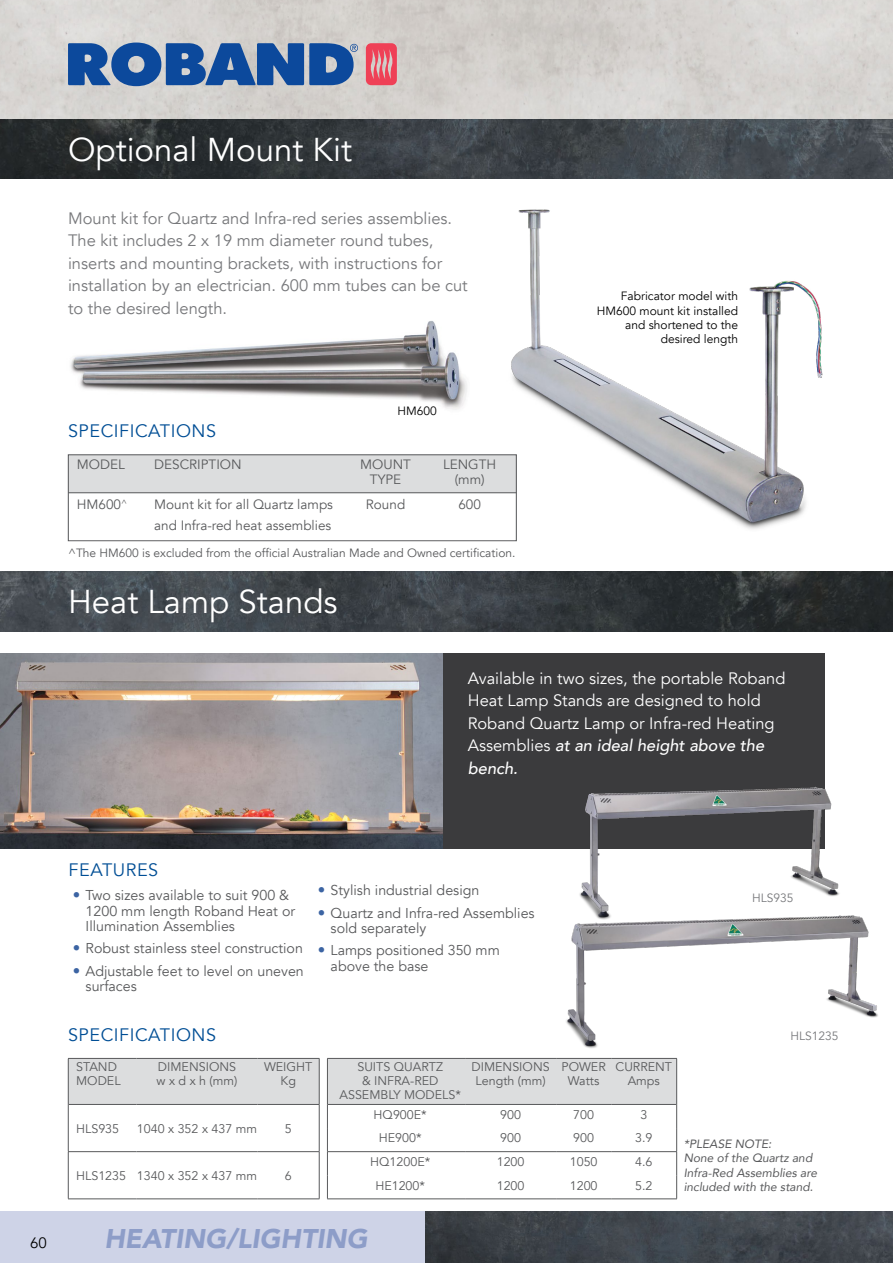
<style>
.page{position:relative;width:893px;height:1263px;background:#fff}
.page>*{position:absolute;margin:0;border:0;box-sizing:border-box;transform-origin:0 0}
.Equip_head{font:33px "Avenir";color:#fff}
.TABS{font:italic 900 27px "Avenir";color:#8d9dc8}
.FEATURES___SPECS{font:18px "Avenir";letter-spacing:.03em;color:#004e95}
.Intro_text{font:16.5px/22.5px "Avenir";color:#77787b}
.Intro_text-2{font:16.5px/22.5px "Avenir";color:#fff}
.t1{font:15px "Avenir";color:#000}
.t2{font:14.25px/15.8px "Avenir";color:#58595b}
.table_data{font:13.5px/21px "Avenir";color:#58595b}
.table_headings{font:13.5px/15px "Avenir";color:#58595b;text-align:center}
.table_headings-2{font:12.45px/14px "Avenir";color:#58595b;text-align:center}
.table_data-2{font:12.45px "Avenir";color:#58595b}
.Image_captions{font:12px/14.4px "Avenir";color:#000;text-align:right}
.Image_captions-2{font:italic 12px/14.4px "Avenir";color:#58595b}
.Notes{font:12px "Avenir";color:#58595b}
.Image_captions-3{font:12px "Avenir";color:#77787b}
.s1{font-weight:500;font-style:italic}
.s2{font-size:15px;color:#3c64a3}
</style>
<div class="page">
<svg style="left:68px;top:43px;width:290px;height:43px;background:#446fa9"></svg>
<svg style="left:366px;top:43px;width:31px;height:42px"></svg>
<div style="left:2px;top:653px;width:823px;height:195px;background:#3b3b3d"></div>
<img style="left:0;top:119px;width:893px;height:60px">
<img style="left:70px;top:321px;width:397px;height:89px">
<img style="left:502px;top:209px;width:321px;height:320px">
<div style="left:68px;top:455px;width:448px;height:38px;background:#dcddde"></div>
<hr style="left:68px;top:492px;width:448px;height:1px;background:#58595b">
<div style="left:68px;top:454px;width:449px;height:87px;border:1px solid #58595b"></div>
<div style="left:0;top:1212px;width:425px;height:51px;background:#ced3e7"></div>
<img style="left:425px;top:1212px;width:468px;height:51px">
<img style="left:0;top:572px;width:893px;height:59px">
<img style="left:571px;top:786px;width:269px;height:127px">
<img style="left:566px;top:913px;width:312px;height:135px">
<div style="left:69px;top:1059px;width:250px;height:45px;background:#dcddde"></div>
<hr style="left:68px;top:1104px;width:1px;height:47px;background:#58595b">
<hr style="left:68px;top:1151px;width:69px;height:1px;background:#58595b">
<hr style="left:68px;top:1152px;width:1px;height:46px;background:#58595b">
<hr style="left:137px;top:1151px;width:120px;height:1px;background:#58595b">
<hr style="left:68px;top:1198px;width:69px;height:1px;background:#58595b">
<hr style="left:137px;top:1198px;width:120px;height:1px;background:#58595b">
<hr style="left:68px;top:1058px;width:69px;height:1px;background:#58595b">
<hr style="left:68px;top:1059px;width:1px;height:45px;background:#58595b">
<hr style="left:137px;top:1058px;width:120px;height:1px;background:#58595b">
<hr style="left:257px;top:1058px;width:62px;height:1px;background:#58595b">
<hr style="left:319px;top:1059px;width:1px;height:45px;background:#58595b">
<hr style="left:69px;top:1104px;width:68px;height:1px;background:#58595b">
<hr style="left:137px;top:1104px;width:120px;height:1px;background:#58595b">
<hr style="left:257px;top:1104px;width:62px;height:1px;background:#58595b">
<hr style="left:319px;top:1104px;width:1px;height:47px;background:#58595b">
<hr style="left:257px;top:1151px;width:62px;height:1px;background:#58595b">
<hr style="left:319px;top:1152px;width:1px;height:46px;background:#58595b">
<hr style="left:257px;top:1198px;width:62px;height:1px;background:#58595b">
<svg style="left:327px;top:1058px;width:350px;height:140px"></svg>
<hr style="left:327px;top:1198px;width:138px;height:1px;background:#58595b">
<hr style="left:465px;top:1198px;width:91px;height:1px;background:#58595b">
<hr style="left:556px;top:1198px;width:55px;height:1px;background:#58595b">
<hr style="left:611px;top:1198px;width:66px;height:1px;background:#58595b">
<img style="left:0;top:653px;width:442px;height:195px">
<p class="Equip_head" style="left:68px;top:129px;width:286px">Optional Mount Kit</p>
<p class="Intro_text" style="left:68px;top:207px;width:401px">Mount kit for Quartz and Infra-red series assemblies.<br>The kit includes 2 x 19 mm diameter round tubes, inserts and mounting brackets, with instructions for installation by an electrician. 600 mm tubes can be cut to the desired length.</p>
<p class="Image_captions" style="left:398px;top:404px;width:41px">HM600</p>
<p class="FEATURES___SPECS" style="left:68px;top:420px;width:150px">SPECIFICATIONS</p>
<p class="table_headings" style="left:77px;top:457px;width:50px">MODEL</p>
<p class="table_headings" style="left:360px;top:457px;width:52px">MOUNT<br>TYPE</p>
<p class="table_headings" style="left:443px;top:457px;width:55px">LENGTH (mm)</p>
<p class="table_data" style="left:77px;top:494px;width:52px">HM600<sup>^</sup></p>
<p class="table_data" style="left:366px;top:494px;width:41px">Round</p>
<p class="table_data" style="left:458px;top:494px;width:24px">600</p>
<p class="table_headings" style="left:154px;top:457px;width:89px">DESCRIPTION</p>
<p class="table_data" style="left:154px;top:494px;width:180px">Mount kit for all Quartz lamps and Infra-red heat assemblies</p>
<p class="Notes" style="left:68px;top:545px;width:449px">^The HM600 is excluded from the official Australian Made and Owned certification.</p>
<p class="Equip_head" style="left:68px;top:582px;width:271px">Heat Lamp Stands</p>
<p class="Image_captions" style="left:597px;top:289px;width:143px">Fabricator model with<br>HM600 mount kit installed and shortened to the desired length</p>
<p class="Intro_text-2" style="left:468px;top:667px;width:319px">Available in two sizes, the portable Roband Heat Lamp Stands are designed to hold Roband Quartz Lamp or Infra-red Heating Assemblies <span class="s1">at an ideal height above the bench.</span></p>
<p class="FEATURES___SPECS" style="left:69px;top:858px;width:91px">FEATURES</p>
<p class="t2" style="left:86px;top:887px;width:211px;text-indent:-13px"><span class="s2">•</span> Two sizes available to suit 900 &amp;<br>1200 mm length Roband Heat or<br>Illumination Assemblies</p>
<p class="t2" style="left:73px;top:941px;width:232px"><span class="s2">•</span> Robust stainless steel construction</p>
<p class="t2" style="left:86px;top:963px;width:220px;text-indent:-13px"><span class="s2">•</span> Adjustable feet to level on uneven surfaces</p>
<p class="t2" style="left:318px;top:883px;width:163px"><span class="s2">•</span> Stylish industrial design</p>
<p class="t2" style="left:331px;top:905px;width:206px;text-indent:-13px"><span class="s2">•</span> Quartz and Infra-red Assemblies sold separately</p>
<p class="t2" style="left:331px;top:943px;width:171px;text-indent:-13px"><span class="s2">•</span> Lamps positioned 350 mm above the base</p>
<p class="Image_captions-3" style="left:752px;top:890px;width:43px">HLS935</p>
<p class="FEATURES___SPECS" style="left:68px;top:1024px;width:150px">SPECIFICATIONS</p>
<p class="Image_captions-3" style="left:790px;top:1028px;width:50px">HLS1235</p>
<p class="table_headings-2" style="left:76px;top:1060px;width:42px">STAND</p>
<p class="table_headings-2" style="left:76px;top:1074px;width:46px">MODEL</p>
<p class="table_headings-2" style="left:157px;top:1060px;width:82px;text-align:left">DIMENSIONS w x d x h (mm)</p>
<p class="table_headings-2" style="left:264px;top:1060px;width:50px">WEIGHT<br>Kg</p>
<p class="table_headings-2" style="left:339px;top:1060px;width:123px">SUITS QUARTZ<br>&amp; INFRA-RED<br>ASSEMBLY MODELS*</p>
<p class="table_headings-2" style="left:472px;top:1060px;width:80px">DIMENSIONS<br>Length (mm)</p>
<p class="table_headings-2" style="left:562px;top:1060px;width:46px">POWER<br>Watts</p>
<p class="table_headings-2" style="left:616px;top:1060px;width:58px">CURRENT<br>Amps</p>
<p class="table_data-2" style="left:374px;top:1107px;width:55px">HQ900E*</p>
<p class="table_headings-2" style="left:500px;top:1108px;width:22px">900</p>
<p class="table_data-2" style="left:573px;top:1107px;width:22px">700</p>
<p class="table_data-2" style="left:640px;top:1107px;width:8px">3</p>
<p class="table_data-2" style="left:379px;top:1131px;width:44px">HE900*</p>
<p class="table_headings-2" style="left:500px;top:1131px;width:22px">900</p>
<p class="table_data-2" style="left:573px;top:1131px;width:22px">900</p>
<p class="table_data-2" style="left:635px;top:1131px;width:19px">3.9</p>
<p class="table_data-2" style="left:370px;top:1154px;width:62px">HQ1200E*</p>
<p class="table_headings-2" style="left:497px;top:1155px;width:29px">1200</p>
<p class="table_data-2" style="left:570px;top:1154px;width:29px">1050</p>
<p class="table_data-2" style="left:635px;top:1154px;width:19px">4.6</p>
<p class="table_data-2" style="left:375px;top:1178px;width:51px">HE1200*</p>
<p class="table_headings-2" style="left:497px;top:1178px;width:29px">1200</p>
<p class="table_data-2" style="left:570px;top:1178px;width:29px">1200</p>
<p class="table_data-2" style="left:635px;top:1178px;width:19px">5.2</p>
<p class="table_data-2" style="left:76px;top:1121px;width:45px">HLS935</p>
<p class="table_headings-2" style="left:137px;top:1121px;width:122px">1040 x 352 x 437 mm</p>
<p class="table_data-2" style="left:285px;top:1121px;width:8px">5</p>
<p class="table_data-2" style="left:76px;top:1168px;width:51px">HLS1235</p>
<p class="table_headings-2" style="left:137px;top:1169px;width:122px">1340 x 352 x 437 mm</p>
<p class="table_data-2" style="left:285px;top:1168px;width:8px">6</p>
<p class="Image_captions-2" style="left:684px;top:1136px;width:89px">*PLEASE NOTE:</p>
<p class="Image_captions-2" style="left:684px;top:1151px;width:135px">None of the Quartz and<br>Infra-Red Assemblies are included with the stand.</p>
<p class="t1" style="left:30px;top:1233px;width:18px">60</p>
<p class="TABS" style="left:104px;top:1216px;width:265px">HEATING/LIGHTING</p>
</div>
